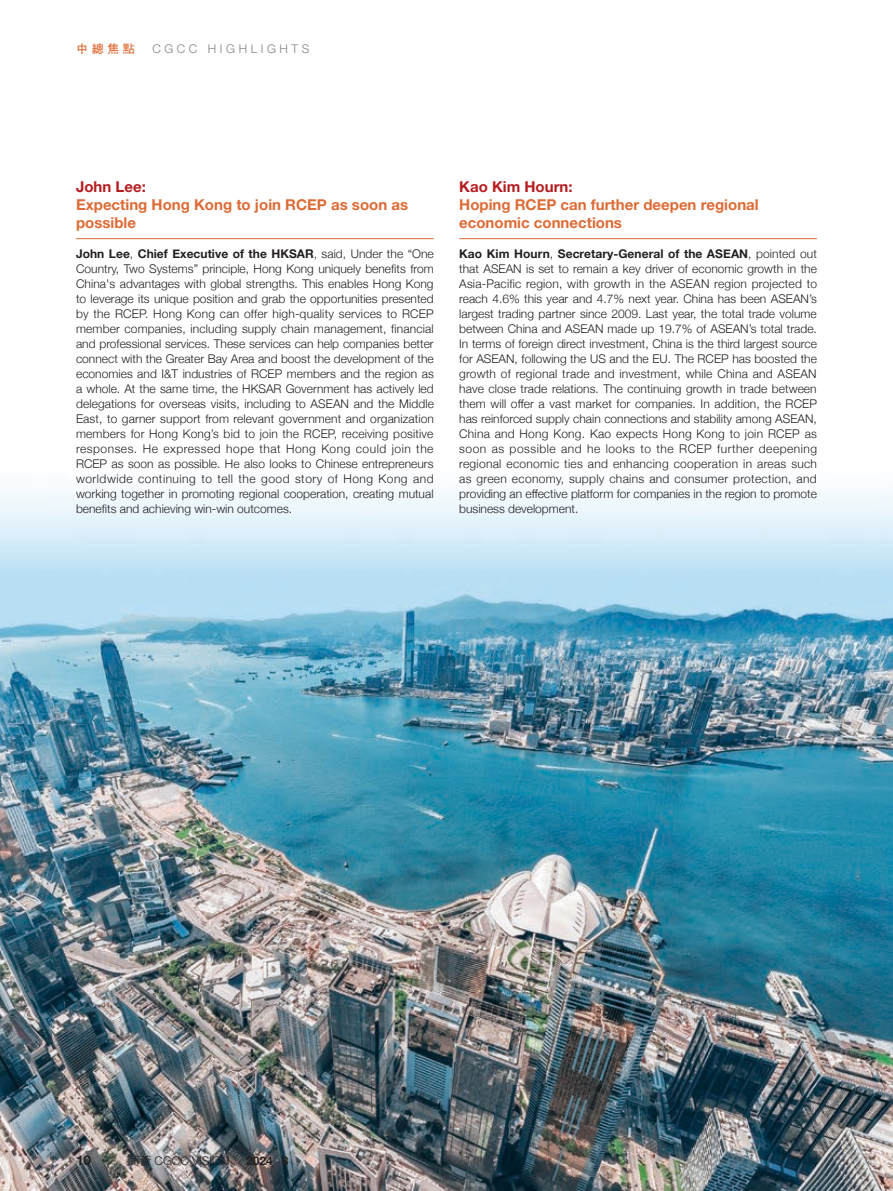
<style>
.page{position:relative;width:893px;height:1191px;background:#fff}
.page>*{position:absolute;margin:0;border:0;box-sizing:border-box;transform-origin:0 0}
.t1{font:700 15px/18px "Helvetica Neue LT";color:#de6b35}
.t2{font:700 15px "Helvetica Neue LT";color:#b61c20}
.t3{font:700 13.5px "Helvetica Neue LT";color:#231f20}
.t4{font:300 12px/15px "Helvetica Neue";color:#231f20;text-align:justify}
.t5{font:300 12px "Helvetica Neue LT";letter-spacing:.3em;color:#808285}
.t6{font:300 12px "Helvetica Neue LT";color:#231f20}
.t7{font:700 12px "Helvetica Neue LT";color:#231f20}
.t8{font:12px "DF Hei Std W7";color:#de6b35}
.s1{font-weight:700}
.s2{font-family:"DF Hei Std W3";font-weight:400}
</style>
<div class="page">
<img style="left:0;top:491px;width:893px;height:700px">
<hr style="left:76px;top:238px;width:358px;height:1px;background:#de6b35">
<hr style="left:459px;top:238px;width:358px;height:1px;background:#de6b35">
<p class="t8" style="left:76px;top:42px;width:60px">中總焦點</p>
<p class="t5" style="left:152px;top:41px;width:159px">CGCC HIGHLIGHTS</p>
<p class="t2" style="left:76px;top:177px;width:71px">John Lee:</p>
<p class="t1" style="left:76px;top:195px;width:333px">Expecting Hong Kong to join RCEP as soon as possible</p>
<p class="t4" style="left:76px;top:246px;width:359px"><span class="s1">John Lee</span>, <span class="s1">Chief Executive of the HKSAR</span>, said, Under the “One Country, Two Systems” principle, Hong Kong uniquely benefits from China's advantages with global strengths. This enables Hong Kong to leverage its unique position and grab the opportunities presented by the RCEP. Hong Kong can offer high-quality services to RCEP member companies, including supply chain management, financial and professional services. These services can help companies better connect with the Greater Bay Area and boost the development of the economies and I&amp;T industries of RCEP members and the region as a whole. At the same time, the HKSAR Government has actively led delegations for overseas visits, including to ASEAN and the Middle East, to garner support from relevant government and organization members for Hong Kong’s bid to join the RCEP, receiving positive responses. He expressed hope that Hong Kong could join the RCEP as soon as possible. He also looks to Chinese entrepreneurs worldwide continuing to tell the good story of Hong Kong and working together in promoting regional cooperation, creating mutual benefits and achieving win-win outcomes.</p>
<p class="t2" style="left:459px;top:177px;width:115px">Kao Kim Hourn:</p>
<p class="t1" style="left:459px;top:195px;width:301px">Hoping RCEP can further deepen regional economic connections</p>
<p class="t4" style="left:459px;top:246px;width:359px"><span class="s1">Kao Kim Hourn</span>, <span class="s1">Secretary-General of the ASEAN</span>, pointed out that ASEAN is set to remain a key driver of economic growth in the Asia-Pacific region, with growth in the ASEAN region projected to reach 4.6% this year and 4.7% next year. China has been ASEAN’s largest trading partner since 2009. Last year, the total trade volume between China and ASEAN made up 19.7% of ASEAN’s total trade.<br>In terms of foreign direct investment, China is the third largest source for ASEAN, following the US and the EU. The RCEP has boosted the growth of regional trade and investment, while China and ASEAN have close trade relations. The continuing growth in trade between them will offer a vast market for companies. In addition, the RCEP has reinforced supply chain connections and stability among ASEAN, China and Hong Kong. Kao expects Hong Kong to join RCEP as soon as possible and he looks to the RCEP further deepening regional economic ties and enhancing cooperation in areas such as green economy, supply chains and consumer protection, and providing an effective platform for companies in the region to promote business development.</p>
<p class="t3" style="left:76px;top:1151px;width:17px">10</p>
<p class="t6" style="left:128px;top:1153px;width:103px"><span class="s2">商薈</span> CGCC VISION</p>
<p class="t7" style="left:246px;top:1153px;width:44px">2024 8</p>
</div>
